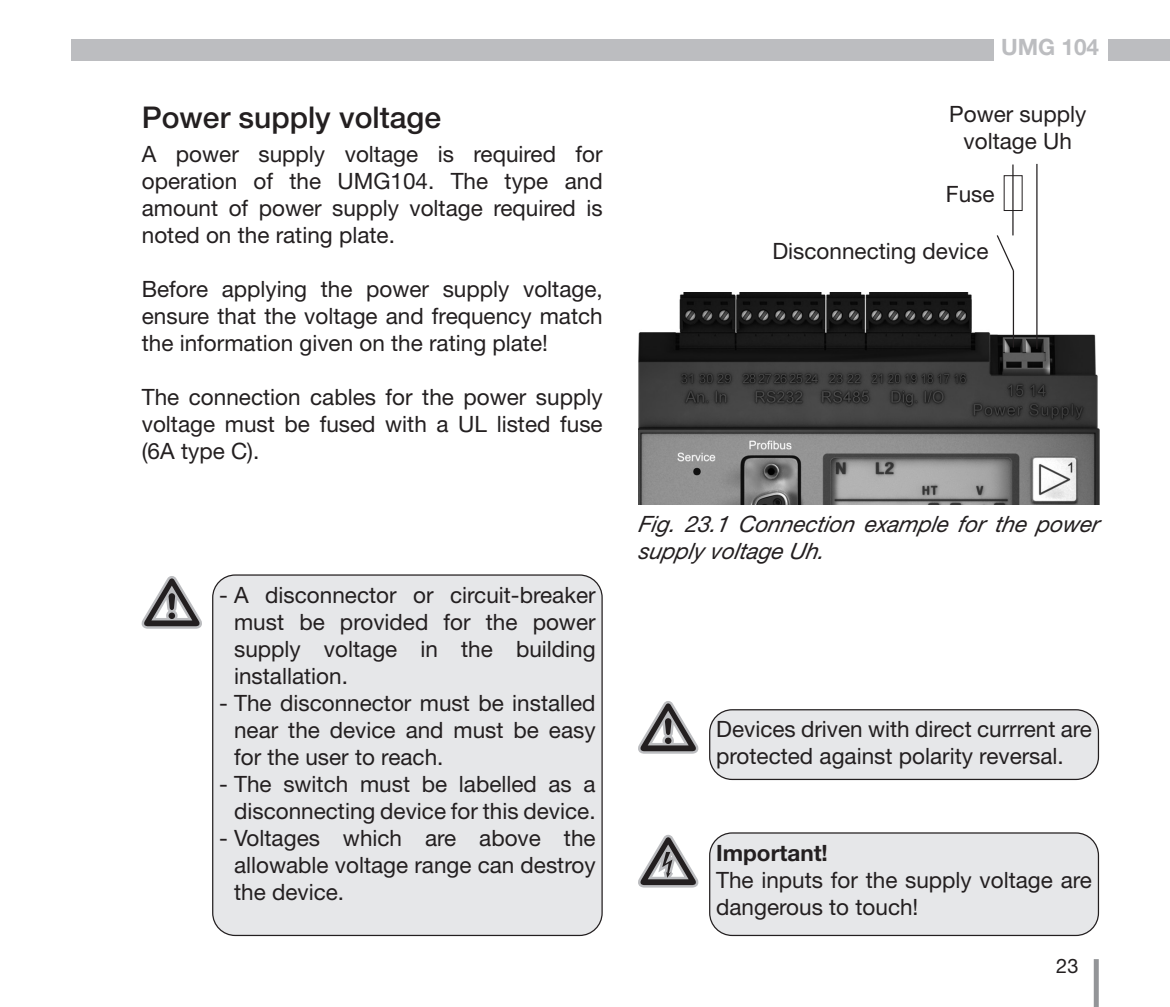
<style>
.page{position:relative;width:1170px;height:1007px;background:#fff}
.page>*{position:absolute;margin:0;border:0;box-sizing:border-box;transform-origin:0 0}
.Überschrift__12{font:500 30px "Helvetica Neue LT Pro";color:#231f20}
._9_Blocksatz{font:22.5px/27px "Helvetica Neue LT Pro";color:#231f20;text-align:justify}
._9_Abbildung__kursiv{font:italic 22.5px/27px "Helvetica Neue LT Pro";color:#231f20}
._9_linksbündig{font:22.5px "Helvetica Neue LT Pro";color:#231f20}
._9_zentriert{font:22.5px "Helvetica Neue LT Pro";color:#231f20}
._9_Blocksatz-2{font:700 22.5px "Helvetica Neue LT Pro";color:#231f20}
.t1{font:700 22.5px "Helvetica Neue LT Pro";color:#bcbdc0}
.t2{font:20px "Helvetica Neue LT Pro";color:#231f20}
</style>
<div class="page">
<div style="left:1093px;top:958px;width:5px;height:48px;background:#939598"></div>
<div style="left:1107px;top:39px;width:62px;height:21px;background:#bcbdc0"></div>
<div style="left:71px;top:39px;width:922px;height:21px;background:#bcbdc0"></div>
<div style="left:213px;top:575px;width:389px;height:360px;background:#e6e7e9;border-radius:22px"></div>
<img style="left:638px;top:292px;width:460px;height:213px">
<hr style="left:1012px;top:164px;width:1px;height:71px;background:#231f20">
<hr style="left:1036px;top:164px;width:1px;height:185px;background:#231f20">
<div style="left:1003px;top:175px;width:19px;height:36px;border:1px solid #231f20"></div>
<hr style="left:1012px;top:271px;width:1px;height:76px;background:#231f20">
<svg style="left:996px;top:234px;width:19px;height:38px"></svg>
<div style="left:709px;top:832px;width:389px;height:103px;background:#e6e7e9;border-radius:22px"></div>
<div style="left:709px;top:832px;width:389px;height:103px;border:1px solid #231f20;border-radius:22px"></div>
<div style="left:709px;top:709px;width:389px;height:70px;background:#e6e7e9;border-radius:22px"></div>
<div style="left:709px;top:709px;width:389px;height:71px;border:1px solid #231f20;border-radius:22px"></div>
<p class="Überschrift__12" style="left:142px;top:99px;width:301px">Power supply voltage</p>
<p class="_9_Blocksatz" style="left:142px;top:140px;width:462px">A power supply voltage is required for operation of the UMG104. The type and amount of power supply voltage required is noted on the rating plate.</p>
<p class="_9_Blocksatz" style="left:142px;top:275px;width:462px">Before applying the power supply voltage, ensure that the voltage and frequency match the information given on the rating plate!</p>
<p class="_9_Blocksatz" style="left:142px;top:383px;width:462px">The connection cables for the power supply voltage must be fused with a UL listed fuse (6A type C).</p>
<p class="_9_Blocksatz" style="left:234px;top:580px;width:363px;text-indent:-15px">- A disconnector or circuit-breaker must be provided for the power supply voltage in the building installation.</p>
<p class="_9_Blocksatz" style="left:234px;top:688px;width:363px;text-indent:-15px">- The disconnector must be installed near the device and must be easy for the user to reach.</p>
<p class="_9_Blocksatz" style="left:219px;top:769px;width:378px;text-align:right">- The switch must be labelled as a disconnecting device for this device.</p>
<p class="_9_Blocksatz" style="left:234px;top:823px;width:363px;text-indent:-15px">- Voltages which are above the allowable voltage range can destroy the device.</p>
<p class="t1" style="left:1001px;top:33px;width:99px">UMG 104</p>
<p class="_9_zentriert" style="left:949px;top:100px;width:139px">Power supply</p>
<p class="_9_zentriert" style="left:963px;top:127px;width:110px">voltage Uh</p>
<p class="_9_linksbündig" style="left:945px;top:180px;width:50px">Fuse</p>
<p class="_9_linksbündig" style="left:772px;top:237px;width:217px">Disconnecting device</p>
<p class="_9_Abbildung__kursiv" style="left:638px;top:509px;width:467px">Fig. 23.1 Connection example for the p ower supp ly voltag e Uh.</p>
<p class="_9_Blocksatz" style="left:716px;top:715px;width:377px">Devices driven with direct currrent are protected against polarity reversal.</p>
<p class="_9_Blocksatz-2" style="left:716px;top:838px;width:113px">Important!</p>
<p class="_9_Blocksatz" style="left:716px;top:865px;width:377px">The inputs for the supply voltage are dangerous to touch!</p>
<p class="t2" style="left:1056px;top:953px;width:24px">23</p>
</div>
